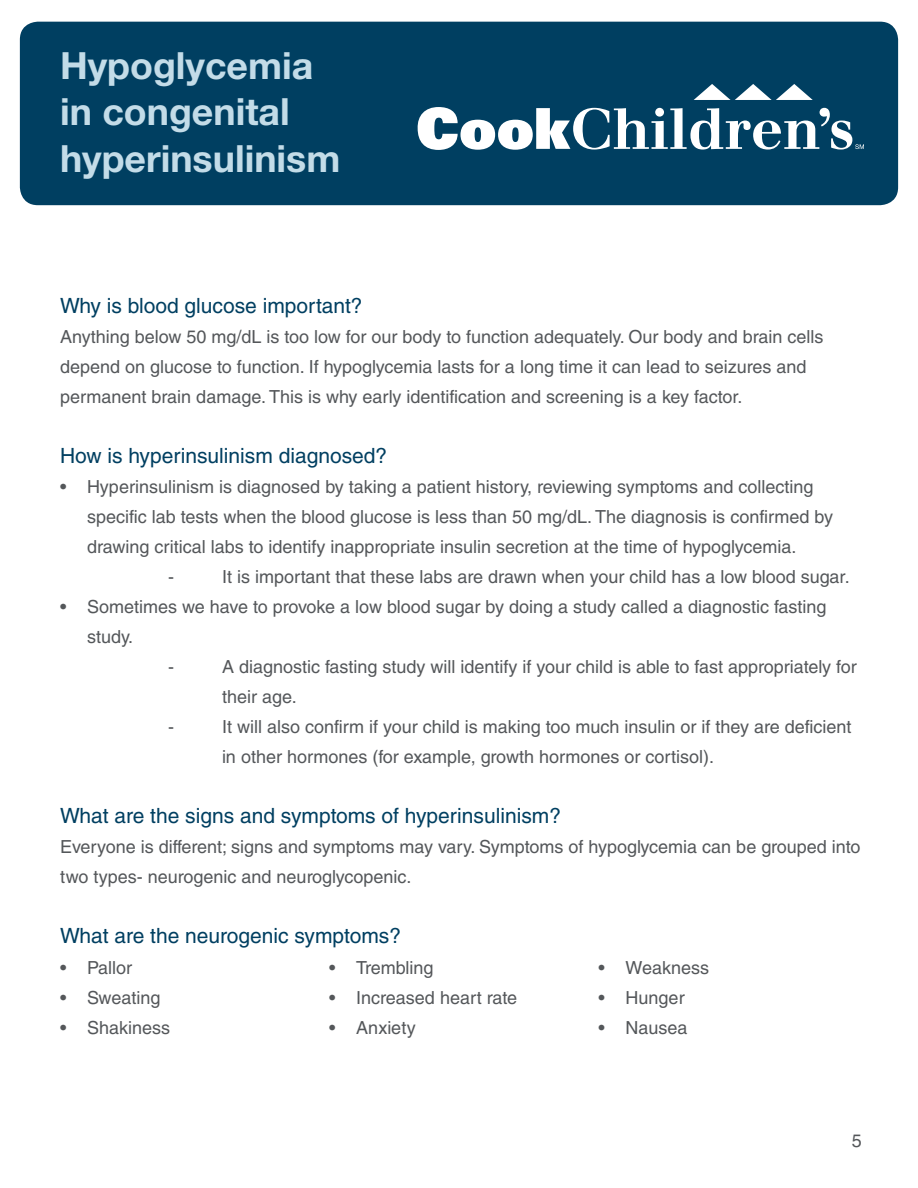
<style>
.page{position:relative;width:918px;height:1188px;background:#fff}
.page>*{position:absolute;margin:0;border:0;box-sizing:border-box;transform-origin:0 0}
.t1{font:700 37.5px "Helvetica Neue LT Std";color:#c3dce8}
.t2{font:21px "Helvetica LT Std";color:#003f61}
.t3{font:18px/30px "Helvetica LT Std";color:#54575a}
</style>
<div class="page">
<div style="left:20px;top:22px;width:878px;height:183px;background:#003f61;border-radius:18px"></div>
<svg style="left:418px;top:107px;width:446px;height:43px"></svg>
<svg style="left:694px;top:84px;width:119px;height:16px"></svg>
<p class="t1" style="left:60px;top:42px;width:255px">Hypoglycemia</p>
<p class="t1" style="left:60px;top:89px;width:231px">in congenital</p>
<p class="t1" style="left:60px;top:135px;width:282px">hyperinsulinism</p>
<p class="t2" style="left:60px;top:293px;width:304px">Why is blood glucose important?</p>
<p class="t3" style="left:60px;top:322px;width:765px">Anything below 50 mg/dL is too low for our body to function adequately. Our body and brain cells depend on glucose to function. If hypoglycemia lasts for a long time it can lead to seizures and permanent brain damage. This is why early identification and screening is a key factor.</p>
<p class="t2" style="left:60px;top:443px;width:329px">How is hyperinsulinism diagnosed?</p>
<p class="t3" style="left:87px;top:472px;width:748px;text-indent:-27px">• Hyperinsulinism is diagnosed by taking a patient history, reviewing symptoms and collecting specific lab tests when the blood glucose is less than 50 mg/dL. The diagnosis is confirmed by drawing critical labs to identify inappropriate insulin secretion at the time of hypoglycemia.</p>
<p class="t3" style="left:168px;top:562px;width:7px">-</p>
<p class="t3" style="left:222px;top:562px;width:629px">It is important that these labs are drawn when your child has a low blood sugar.</p>
<p class="t3" style="left:87px;top:592px;width:741px;text-indent:-27px">• Sometimes we have to provoke a low blood sugar by doing a study called a diagnostic fasting study.</p>
<p class="t3" style="left:168px;top:652px;width:7px">-</p>
<p class="t3" style="left:222px;top:652px;width:636px">A diagnostic fasting study will identify if your child is able to fast appropriately for their age.</p>
<p class="t3" style="left:168px;top:712px;width:7px">-</p>
<p class="t3" style="left:222px;top:712px;width:631px">It will also confirm if your child is making too much insulin or if they are deficient in other hormones (for example, growth hormones or cortisol).</p>
<p class="t2" style="left:60px;top:803px;width:503px">What are the signs and symptoms of hyperinsulinism?</p>
<p class="t3" style="left:60px;top:832px;width:802px">Everyone is different; signs and symptoms may vary. Symptoms of hypoglycemia can be grouped into two types- neurogenic and neuroglycopenic.</p>
<p class="t2" style="left:60px;top:923px;width:343px">What are the neurogenic symptoms?</p>
<p class="t3" style="left:60px;top:953px;width:74px">• Pallor</p>
<p class="t3" style="left:60px;top:983px;width:102px">• Sweating</p>
<p class="t3" style="left:60px;top:1013px;width:112px">• Shakiness</p>
<p class="t3" style="left:329px;top:953px;width:106px">• Trembling</p>
<p class="t3" style="left:329px;top:983px;width:189px">• Increased heart rate</p>
<p class="t3" style="left:329px;top:1013px;width:88px">• Anxiety</p>
<p class="t3" style="left:599px;top:953px;width:112px">• Weakness</p>
<p class="t3" style="left:599px;top:983px;width:88px">• Hunger</p>
<p class="t3" style="left:599px;top:1013px;width:91px">• Nausea</p>
<p class="t3" style="left:852px;top:1126px;width:12px">5</p>
</div>
